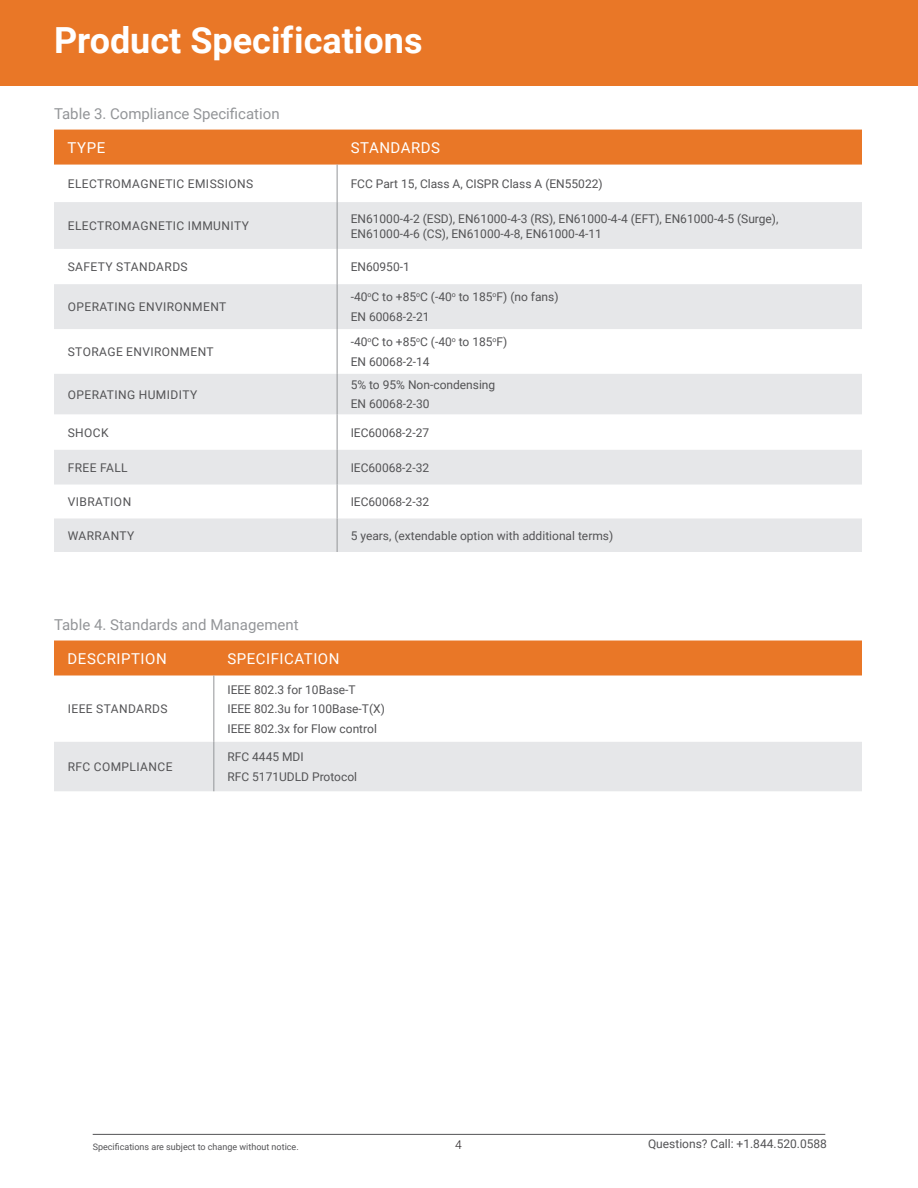
<style>
.page{position:relative;width:918px;height:1188px;background:#fff}
.page>*{position:absolute;margin:0;border:0;box-sizing:border-box;transform-origin:0 0}
.t1{font:700 36px "Roboto";color:#fff}
.t2{font:15px "Roboto";color:#939598}
.Table_Paragraph{font:15px "Roboto";letter-spacing:.035em;color:#fff}
.Table_Paragraph-2{font:12px/15px "Roboto";color:#535355}
.Table_Paragraph-3{font:12px "Roboto";letter-spacing:.035em;color:#535355}
.t3{font:300 12px "Roboto";color:#231f20}
.t4{font:9px "Roboto";color:#535355}
</style>
<div class="page">
<hr style="left:93px;top:1134px;width:732px;height:1px;background:#535355">
<div style="left:0;top:0;width:918px;height:86px;background:#e97727"></div>
<div style="left:54px;top:130px;width:808px;height:35px;background:#e97727"></div>
<svg style="left:54px;top:202px;width:808px;height:350px;fill:#e6e7e9"></svg>
<hr style="left:337px;top:165px;width:1px;height:37px;background:#939598">
<hr style="left:337px;top:202px;width:1px;height:47px;background:#939598">
<hr style="left:337px;top:249px;width:1px;height:35px;background:#939598">
<hr style="left:337px;top:284px;width:1px;height:45px;background:#939598">
<hr style="left:337px;top:329px;width:1px;height:45px;background:#939598">
<hr style="left:337px;top:374px;width:1px;height:40px;background:#939598">
<hr style="left:337px;top:414px;width:1px;height:36px;background:#939598">
<hr style="left:337px;top:450px;width:1px;height:35px;background:#939598">
<hr style="left:337px;top:485px;width:1px;height:33px;background:#939598">
<hr style="left:337px;top:518px;width:1px;height:34px;background:#939598">
<div style="left:54px;top:641px;width:808px;height:35px;background:#e97727"></div>
<div style="left:54px;top:742px;width:808px;height:49px;background:#e6e7e9"></div>
<hr style="left:214px;top:676px;width:1px;height:66px;background:#939598">
<hr style="left:214px;top:742px;width:1px;height:49px;background:#939598">
<p class="t1" style="left:54px;top:15px;width:370px">Product Specifications</p>
<p class="t2" style="left:54px;top:103px;width:227px">Table 3. Compliance Specification</p>
<p class="Table_Paragraph" style="left:68px;top:137px;width:39px">TYPE</p>
<p class="Table_Paragraph" style="left:351px;top:137px;width:91px">STANDARDS</p>
<p class="Table_Paragraph-3" style="left:68px;top:175px;width:187px">ELECTROMAGNETIC EMISSIONS</p>
<p class="Table_Paragraph-2" style="left:351px;top:176px;width:254px">FCC Part 15, Class A, CISPR Class A (EN55022)</p>
<p class="Table_Paragraph-3" style="left:68px;top:217px;width:183px">ELECTROMAGNETIC IMMUNITY</p>
<p class="Table_Paragraph-2" style="left:351px;top:210px;width:429px">EN61000-4-2 (ESD), EN61000-4-3 (RS), EN61000-4-4 (EFT), EN61000-4-5 (Surge),<br>EN61000-4-6 (CS), EN61000-4-8, EN61000-4-11</p>
<p class="Table_Paragraph-3" style="left:68px;top:258px;width:121px">SAFETY STANDARDS</p>
<p class="Table_Paragraph-2" style="left:351px;top:259px;width:61px">EN60950-1</p>
<p class="Table_Paragraph-3" style="left:68px;top:298px;width:160px">OPERATING ENVIRONMENT</p>
<p class="Table_Paragraph-2" style="left:351px;top:289px;width:209px">-40<sup>o</sup>C to +85<sup>o</sup>C (-40<sup>o</sup> to 185<sup>o</sup>F) (no fans)</p>
<p class="Table_Paragraph-2" style="left:351px;top:309px;width:80px">EN 60068-2-21</p>
<p class="Table_Paragraph-3" style="left:68px;top:343px;width:147px">STORAGE ENVIRONMENT</p>
<p class="Table_Paragraph-3" style="left:68px;top:386px;width:131px">OPERATING HUMIDITY</p>
<p class="Table_Paragraph-2" style="left:351px;top:334px;width:158px">-40<sup>o</sup>C to +85<sup>o</sup>C (-40<sup>o</sup> to 185<sup>o</sup>F)</p>
<p class="Table_Paragraph-2" style="left:351px;top:353px;width:80px">EN 60068-2-14</p>
<p class="Table_Paragraph-2" style="left:351px;top:377px;width:146px">5% to 95% Non-condensing</p>
<p class="Table_Paragraph-2" style="left:351px;top:396px;width:80px">EN 60068-2-30</p>
<p class="Table_Paragraph-2" style="left:68px;top:424px;width:42px">SHOCK</p>
<p class="Table_Paragraph-2" style="left:351px;top:424px;width:80px">IEC60068-2-27</p>
<p class="Table_Paragraph-3" style="left:68px;top:459px;width:61px">FREE FALL</p>
<p class="Table_Paragraph-2" style="left:351px;top:459px;width:80px">IEC60068-2-32</p>
<p class="Table_Paragraph-3" style="left:68px;top:493px;width:65px">VIBRATION</p>
<p class="Table_Paragraph-2" style="left:351px;top:494px;width:80px">IEC60068-2-32</p>
<p class="Table_Paragraph-3" style="left:68px;top:527px;width:68px">WARRANTY</p>
<p class="Table_Paragraph-2" style="left:351px;top:528px;width:264px">5 years, (extendable option with additional terms)</p>
<p class="t2" style="left:54px;top:614px;width:246px">Table 4. Standards and Management</p>
<p class="Table_Paragraph" style="left:68px;top:648px;width:101px">DESCRIPTION</p>
<p class="Table_Paragraph" style="left:227px;top:648px;width:114px">SPECIFICATION</p>
<p class="Table_Paragraph-3" style="left:68px;top:700px;width:101px">IEEE STANDARDS</p>
<p class="Table_Paragraph-3" style="left:68px;top:758px;width:106px">RFC COMPLIANCE</p>
<p class="Table_Paragraph-2" style="left:227px;top:681px;width:130px">IEEE 802.3 for 10Base-T</p>
<p class="Table_Paragraph-2" style="left:227px;top:701px;width:159px">IEEE 802.3u for 100Base-T(X)</p>
<p class="Table_Paragraph-2" style="left:227px;top:720px;width:151px">IEEE 802.3x for Flow control</p>
<p class="Table_Paragraph-2" style="left:227px;top:749px;width:78px">RFC 4445 MDI</p>
<p class="Table_Paragraph-2" style="left:227px;top:769px;width:131px">RFC 5171UDLD Protocol</p>
<p class="t4" style="left:93px;top:1141px;width:208px">Specifications are subject to change without notice.</p>
<p class="Table_Paragraph-2" style="left:648px;top:1136px;width:181px">Questions? Call: +1.844.520.0588</p>
<p class="t3" style="left:455px;top:1136px;width:8px">4</p>
</div>
